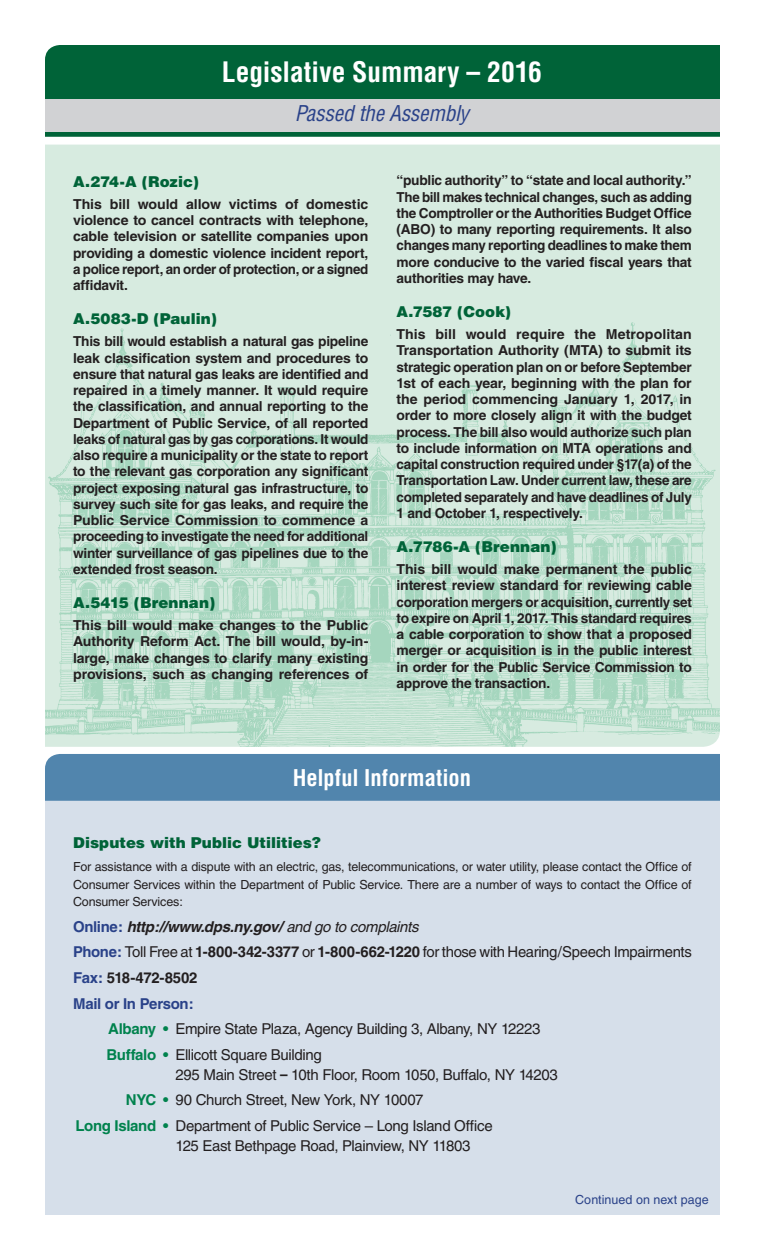
<style>
.page{position:relative;width:765px;height:1260px;background:#fff}
.page>*{position:absolute;margin:0;border:0;box-sizing:border-box;transform-origin:0 0}
.t1{font:700 condensed 27.5px "Helvetica";color:#fff}
.t2{font:700 condensed 22.5px "Helvetica";color:#fff}
.t3{font:italic condensed 21.25px "Helvetica";letter-spacing:-.01em;color:#2a4289}
.t4{font:15px "Helvetica";letter-spacing:-.025em;color:#231f20}
.t5{font:900 15px "Helvetica";letter-spacing:.005em;color:#006338}
.t6{font:italic 700 15px "Helvetica";letter-spacing:-.02em;color:#231f20}
.t7{font:700 15px "Helvetica";letter-spacing:-.015em;color:#231f20}
.t8{font:700 15px "Helvetica";letter-spacing:-.025em;color:#2a4289}
.t9{font:700 13.75px/16.2px "Helvetica";letter-spacing:-.02em;color:#231f20;text-align:justify}
.t10{font:12.5px/17.5px "Helvetica";letter-spacing:-.015em;color:#231f20;text-align:justify}
.t11{font:12.5px "Helvetica";letter-spacing:.005em;color:#2a4289}
.s1{font-style:normal;color:#2a4289}
.s2{font-weight:400}
.s3{font-weight:700;color:#2a4289}
.s4{font-weight:700}
.s5{color:#2a4289}
.s6{font-weight:700;color:#00824d}
.s7{font-weight:700;font-stretch:condensed}
</style>
<div class="page">
<div style="left:45px;top:145px;width:675px;height:168px;background:#d7ebe0"></div>
<img style="left:45px;top:313px;width:675px;height:434px">
<div style="left:45px;top:801px;width:675px;height:414px;background:#d6dfea"></div>
<div style="left:45px;top:754px;width:675px;height:47px;background:#5185ad"></div>
<div style="left:45px;top:45px;width:675px;height:92px;background:#006338"></div>
<div style="left:45px;top:99px;width:675px;height:32px;background:#d1d2d4"></div>
<h1 class="t1" style="left:222px;top:55px;width:321px">Legislative Summary – 2016</h1>
<h3 class="t3" style="left:295px;top:100px;width:176px">Passed the Assembly</h3>
<p class="t5" style="left:73px;top:172px;width:127px">A.274-A (Rozic)</p>
<p class="t9" style="left:73px;top:196px;width:297px">This bill would allow victims of domestic violence to cancel contracts with telephone, cable television or satellite companies upon providing a domestic violence incident report, a police report, an order of protection, or a signed affidavit.</p>
<p class="t5" style="left:73px;top:309px;width:145px">A.5083-D (Paulin)</p>
<p class="t9" style="left:73px;top:333px;width:297px">This bill would establish a natural gas pipeline leak classification system and procedures to ensure that natural gas leaks are identified and repaired in a timely manner. It would require the classification, and annual reporting to the Department of Public Service, of all reported leaks of natural gas by gas corporations. It would also require a municipality or the state to report to the relevant gas corporation any significant project exposing natural gas infrastructure, to survey such site for gas leaks, and require the Public Service Commission to commence a proceeding to investigate the need for additional winter surveillance of gas pipelines due to the extended frost season.</p>
<p class="t5" style="left:73px;top:593px;width:144px">A.5415 (Brennan)</p>
<p class="t9" style="left:73px;top:617px;width:297px">This bill would make changes to the Public Authority Reform Act. The bill would, by-in&shy;large, make changes to clarify many existing provisions, such as changing references of</p>
<p class="t9" style="left:397px;top:172px;width:297px">“public authority” to “state and local authority.” The bill makes technical changes, such as adding the Comptroller or the Authorities Budget Office (ABO) to many reporting requirements. It also changes many reporting deadlines to make them more conducive to the varied fiscal years that authorities may have.</p>
<p class="t5" style="left:397px;top:302px;width:116px">A.7587 (Cook)</p>
<p class="t9" style="left:397px;top:326px;width:297px">This bill would require the Metropolitan Transportation Authority (MTA) to submit its strategic operation plan on or before September 1st of each year, beginning with the plan for the period commencing January 1, 2017, in order to more closely align it with the budget process. The bill also would authorize such plan to include information on MTA operations and capital construction required under §17(a) of the Transportation Law. Under current law, these are completed separately and have deadlines of July 1 and October 1, respectively.</p>
<p class="t5" style="left:397px;top:537px;width:162px">A.7786-A (Brennan)</p>
<p class="t9" style="left:397px;top:561px;width:297px">This bill would make permanent the public interest review standard for reviewing cable corporation mergers or acquisition, currently set to expire on April 1, 2017. This standard requires a cable corporation to show that a proposed merger or acquisition is in the public interest in order for the Public Service Commission to approve the transaction.</p>
<h2 class="t2" style="left:293px;top:764px;width:180px">Helpful Information</h2>
<p class="t5" style="left:73px;top:833px;width:249px">Disputes with Public Utilities?</p>
<p class="t10" style="left:73px;top:858px;width:620px">For assistance with a dispute with an electric, gas, telecommunications, or water utility, please contact the Office of Consumer Services within the Department of Public Service. There are a number of ways to contact the Office of Consumer Services:</p>
<p class="t6" style="left:73px;top:917px;width:347px"><span class="s1">Online:</span> http://www.dps.ny.gov/ <span class="s2">and go to complaints</span></p>
<p class="t4" style="left:73px;top:943px;width:620px"><span class="s3">Phone:</span> Toll Free at <span class="s4">1-800-342-3377</span> or <span class="s4">1-800-662-1220</span> for those with Hearing/Speech Impairments</p>
<p class="t7" style="left:73px;top:969px;width:126px"><span class="s5">Fax:</span> 518-472-8502</p>
<p class="t8" style="left:73px;top:994px;width:122px">Mail or In Person:</p>
<p class="t4" style="left:108px;top:1020px;width:434px"><span class="s6">Albany •</span> Empire State Plaza, Agency Building 3, Albany, NY 12223</p>
<p class="t4" style="left:106px;top:1046px;width:217px"><span class="s6">Buffalo •</span> Ellicott Square Building</p>
<p class="t4" style="left:176px;top:1066px;width:384px">295 Main Street <span class="s7">–</span> 10th Floor, Room 1050, Buffalo, NY 14203</p>
<p class="t4" style="left:126px;top:1091px;width:299px"><span class="s6">NYC •</span> 90 Church Street, New York, NY 10007</p>
<p class="t4" style="left:75px;top:1117px;width:419px"><span class="s6">Long Island •</span> Department of Public Service – Long Island Office</p>
<p class="t4" style="left:176px;top:1137px;width:297px">125 East Bethpage Road, Plainview, NY 11803</p>
<p class="t11" style="left:575px;top:1193px;width:135px">Continued on next page</p>
</div>
